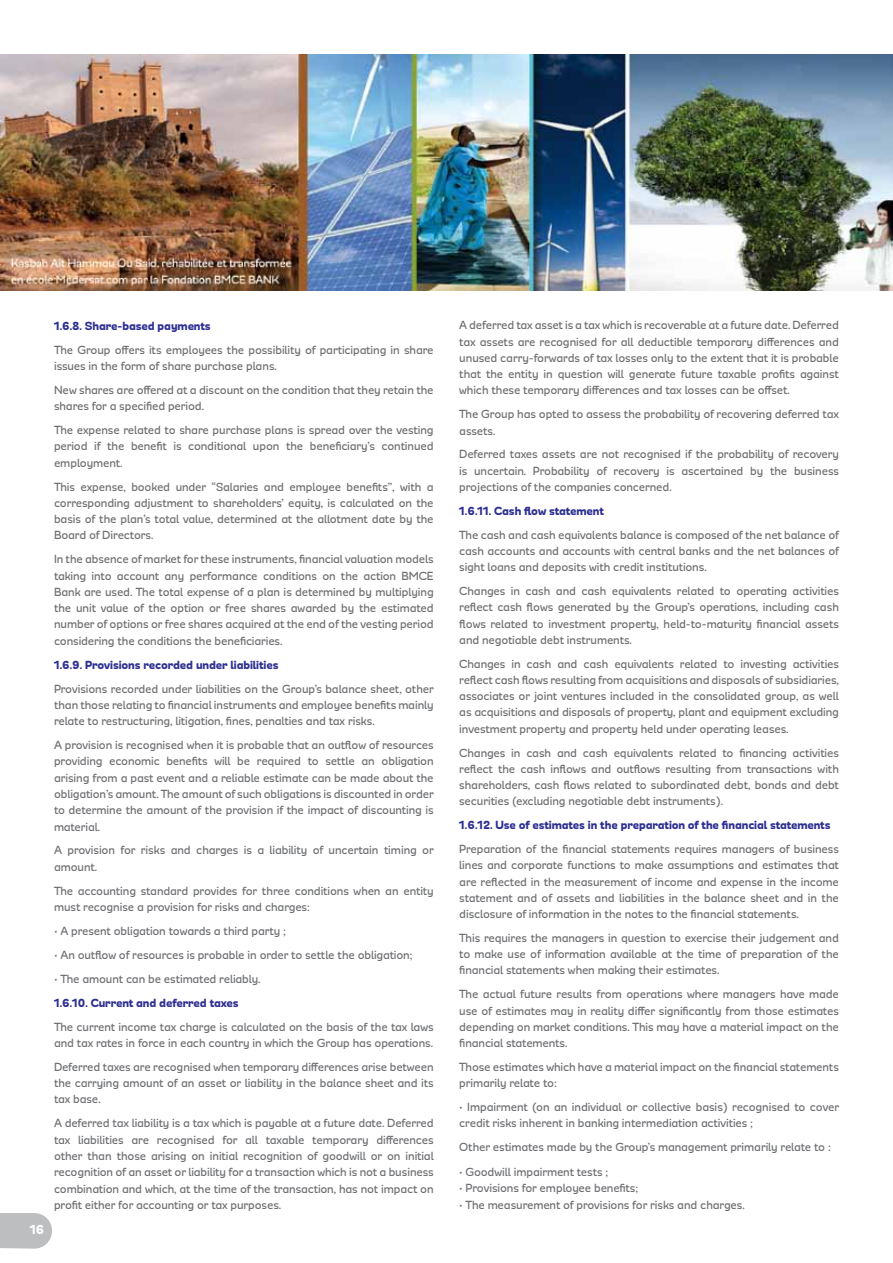
<style>
.page{position:relative;width:893px;height:1263px;background:#fff}
.page>*{position:absolute;margin:0;border:0;box-sizing:border-box;transform-origin:0 0}
.t1{font:900 15px "Modernica";color:#fff}
.t2{font:500 13.5px/16.2px "Modernica";letter-spacing:-.01em;color:#6d6e71;text-align:justify}
.t3{font:900 13.5px "Modernica";letter-spacing:-.01em;color:#2e3092}
</style>
<div class="page">
<svg style="left:0;top:1213px;width:52px;height:35px;background:#c0c2c4"></svg>
<img style="left:0;top:54px;width:893px;height:236px">
<p class="t1" style="left:30px;top:1223px;width:16px">16</p>
<p class="t3" style="left:54px;top:319px;width:158px">1.6.8. Share-based payments</p>
<p class="t2" style="left:54px;top:342px;width:381px">The Group offers its employees the possibility of participating in share issues in the form of share purchase plans.</p>
<p class="t2" style="left:54px;top:382px;width:381px">New shares are offered at a discount on the condition that they retain the shares for a specified period.</p>
<p class="t2" style="left:54px;top:422px;width:381px">The expense related to share purchase plans is spread over the vesting period if the benefit is conditional upon the beneficiary’s continued employment.</p>
<p class="t2" style="left:54px;top:479px;width:381px">This expense, booked under “Salaries and employee benefits”, with a corresponding adjustment to shareholders’ equity, is calculated on the basis of the plan’s total value, determined at the allotment date by the Board of Directors.</p>
<p class="t2" style="left:54px;top:551px;width:381px">In the absence of market for these instruments, financial valuation models taking into account any performance conditions on the action BMCE Bank are used. The total expense of a plan is determined by multiplying the unit value of the option or free shares awarded by the estimated number of options or free shares acquired at the end of the vesting period considering the conditions the beneficiaries.</p>
<p class="t3" style="left:54px;top:658px;width:226px">1.6.9. Provisions recorded under liabilities</p>
<p class="t2" style="left:54px;top:681px;width:381px">Provisions recorded under liabilities on the Group’s balance sheet, other than those relating to financial instruments and employee benefits mainly relate to restructuring, litigation, fines, penalties and tax risks.</p>
<p class="t2" style="left:54px;top:737px;width:381px">A provision is recognised when it is probable that an outflow of resources providing economic benefits will be required to settle an obligation arising from a past event and a reliable estimate can be made about the obligation’s amount. The amount of such obligations is discounted in order to determine the amount of the provision if the impact of discounting is material.</p>
<p class="t2" style="left:54px;top:842px;width:381px">A provision for risks and charges is a liability of uncertain timing or amount.</p>
<p class="t2" style="left:54px;top:883px;width:381px">The accounting standard provides for three conditions when an entity must recognise a provision for risks and charges:</p>
<p class="t2" style="left:54px;top:923px;width:233px">• A present obligation towards a third party ;</p>
<p class="t2" style="left:54px;top:947px;width:360px">• An outflow of resources is probable in order to settle the obligation;</p>
<p class="t2" style="left:54px;top:971px;width:208px">• The amount can be estimated reliably.</p>
<p class="t3" style="left:54px;top:996px;width:186px">1.6.10. Current and deferred taxes</p>
<p class="t2" style="left:54px;top:1019px;width:381px">The current income tax charge is calculated on the basis of the tax laws and tax rates in force in each country in which the Group has operations.</p>
<p class="t2" style="left:54px;top:1059px;width:381px">Deferred taxes are recognised when temporary differences arise between the carrying amount of an asset or liability in the balance sheet and its tax base.</p>
<p class="t2" style="left:54px;top:1115px;width:381px">A deferred tax liability is a tax which is payable at a future date. Deferred tax liabilities are recognised for all taxable temporary differences other than those arising on initial recognition of goodwill or on initial recognition of an asset or liability for a transaction which is not a business combination and which, at the time of the transaction, has not impact on profit either for accounting or tax purposes.</p>
<p class="t2" style="left:459px;top:318px;width:381px">A deferred tax asset is a tax which is recoverable at a future date. Deferred tax assets are recognised for all deductible temporary differences and unused carry-forwards of tax losses only to the extent that it is probable that the entity in question will generate future taxable profits against which these temporary differences and tax losses can be offset.</p>
<p class="t2" style="left:459px;top:406px;width:381px">The Group has opted to assess the probability of recovering deferred tax assets.</p>
<p class="t2" style="left:459px;top:447px;width:381px">Deferred taxes assets are not recognised if the probability of recovery is uncertain. Probability of recovery is ascertained by the business projections of the companies concerned.</p>
<p class="t3" style="left:459px;top:504px;width:146px">1.6.11. Cash flow statement</p>
<p class="t2" style="left:459px;top:527px;width:381px">The cash and cash equivalents balance is composed of the net balance of cash accounts and accounts with central banks and the net balances of sight loans and deposits with credit institutions.</p>
<p class="t2" style="left:459px;top:583px;width:381px">Changes in cash and cash equivalents related to operating activities reflect cash flows generated by the Group’s operations, including cash flows related to investment property, held-to-maturity financial assets and negotiable debt instruments.</p>
<p class="t2" style="left:459px;top:656px;width:381px">Changes in cash and cash equivalents related to investing activities reflect cash flows resulting from acquisitions and disposals of subsidiaries, associates or joint ventures included in the consolidated group, as well as acquisitions and disposals of property, plant and equipment excluding investment property and property held under operating leases.</p>
<p class="t2" style="left:459px;top:745px;width:381px">Changes in cash and cash equivalents related to financing activities reflect the cash inflows and outflows resulting from transactions with shareholders, cash flows related to subordinated debt, bonds and debt securities (excluding negotiable debt instruments).</p>
<p class="t3" style="left:459px;top:819px;width:373px">1.6.12. Use of estimates in the preparation of the financial statements</p>
<p class="t2" style="left:459px;top:841px;width:381px">Preparation of the financial statements requires managers of business lines and corporate functions to make assumptions and estimates that are reflected in the measurement of income and expense in the income statement and of assets and liabilities in the balance sheet and in the disclosure of information in the notes to the financial statements.</p>
<p class="t2" style="left:459px;top:930px;width:381px">This requires the managers in question to exercise their judgement and to make use of information available at the time of preparation of the financial statements when making their estimates.</p>
<p class="t2" style="left:459px;top:986px;width:381px">The actual future results from operations where managers have made use of estimates may in reality differ significantly from those estimates depending on market conditions. This may have a material impact on the financial statements.</p>
<p class="t2" style="left:459px;top:1059px;width:381px">Those estimates which have a material impact on the financial statements primarily relate to:</p>
<p class="t2" style="left:459px;top:1099px;width:381px">• Impairment (on an individual or collective basis) recognised to cover credit risks inherent in banking intermediation activities ;</p>
<p class="t2" style="left:459px;top:1139px;width:373px">Other estimates made by the Group’s management primarily relate to :</p>
<p class="t2" style="left:459px;top:1164px;width:150px">• Goodwill impairment tests ;</p>
<p class="t2" style="left:459px;top:1180px;width:180px">• Provisions for employee benefits;</p>
<p class="t2" style="left:459px;top:1197px;width:287px">• The measurement of provisions for risks and charges.</p>
</div>
